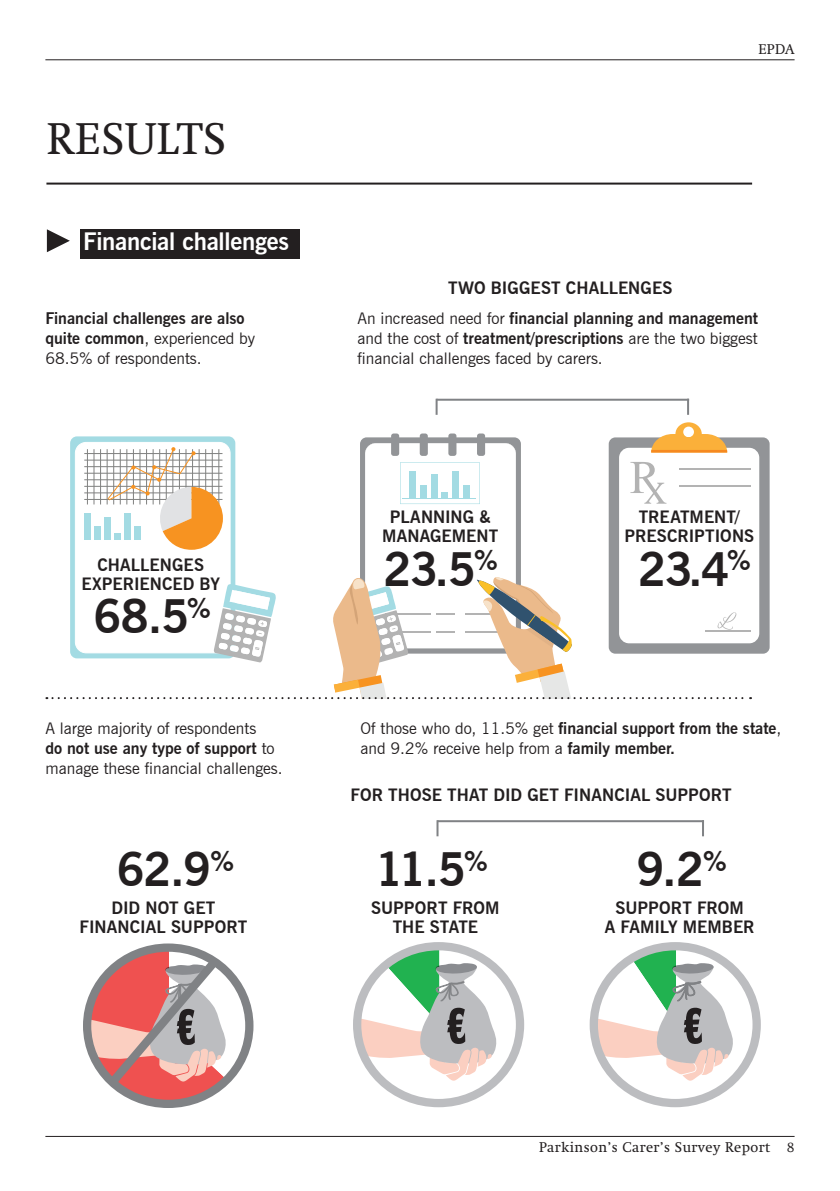
<style>
.page{position:relative;width:840px;height:1191px;background:#fff}
.page>*{position:absolute;margin:0;border:0;box-sizing:border-box;transform-origin:0 0}
.t1{font:700 46px "News Gothic BT";letter-spacing:-.015em;color:#231f20}
.t2{font:44px "Swift";letter-spacing:.015em;color:#231f20}
.t3{font:700 26.8px "News Gothic BT";color:#231f20}
.t4{font:700 24px "News Gothic BT";letter-spacing:-.015em;color:#fff}
.t5{font:700 17px/18.6px "News Gothic BT";color:#231f20;text-align:center}
.t6{font:16px/20px "News Gothic BT";color:#231f20}
.t7{font:700 16px/20px "News Gothic BT";color:#231f20}
.t8{font:14px "Swift";letter-spacing:.03em;color:#231f20}
.s1{font-weight:400}
.s2{font-weight:700}
.s3{font-weight:300}
</style>
<div class="page">
<hr style="left:45px;top:1136px;width:749px;height:1px;background:#231f20">
<hr style="left:45px;top:59px;width:749px;height:1px;background:#231f20">
<svg style="left:608px;top:437px;width:161px;height:216px;background:#9d9ea1"></svg>
<div style="left:618px;top:448px;width:140px;height:195px;background:#fff;border-radius:10px"></div>
<hr style="left:46px;top:183px;width:705px;height:2px;background:#231f20">
<svg style="left:47px;top:229px;width:23px;height:23px"></svg>
<div style="left:80px;top:229px;width:220px;height:30px;background:#231f20"></div>
<svg style="left:46px;top:422px;width:704px;height:277px"></svg>
<svg style="left:83px;top:950px;width:165px;height:158px"></svg>
<div style="left:83px;top:943px;width:170px;height:165px;border:8px solid #808285;border-radius:50%"></div>
<svg style="left:355px;top:945px;width:163px;height:158px"></svg>
<div style="left:353px;top:942px;width:171px;height:165px;border:8px solid #bcbdc0;border-radius:50%"></div>
<svg style="left:598px;top:945px;width:156px;height:158px"></svg>
<div style="left:589px;top:942px;width:171px;height:165px;border:8px solid #bcbdc0;border-radius:50%"></div>
<hr style="left:437px;top:820px;width:266px;height:2px;background:#808285">
<svg style="left:436px;top:820px;width:2px;height:16px"></svg>
<svg style="left:701px;top:820px;width:2px;height:16px"></svg>
<hr style="left:436px;top:399px;width:252px;height:2px;background:#808285">
<svg style="left:435px;top:399px;width:2px;height:16px"></svg>
<svg style="left:686px;top:400px;width:2px;height:15px"></svg>
<h2 class="t2" style="left:47px;top:114px;width:181px">RESULTS</h2>
<h3 class="t4" style="left:83px;top:227px;width:207px">Financial challenges</h3>
<p class="t8" style="left:757px;top:41px;width:38px">EPDA</p>
<p class="t5" style="left:448px;top:279px;width:226px">TWO BIGGEST CHALLENGES</p>
<p class="t7" style="left:45px;top:308px;width:211px">Financial challenges are also quite common<span class="s1">, experienced by<br>68.5% of respondents.</span></p>
<p class="t6" style="left:357px;top:308px;width:402px;text-align:justify">An increased need for <span class="s2">financial planning and management </span>and the cost of <span class="s2">treatment/prescriptions</span> are the two biggest financial challenges faced by carers.</p>
<p class="t5" style="left:382px;top:508px;width:117px">PLANNING &amp;<br>MANAGEMENT</p>
<p class="t5" style="left:624px;top:508px;width:131px">TREATMENT/<br>PRESCRIPTIONS</p>
<p class="t5" style="left:97px;top:556px;width:108px">CHALLENGES</p>
<h3 class="t3" style="left:726px;top:544px;width:25px">%</h3>
<p class="t5" style="left:81px;top:574px;width:140px">EXPERIENCED BY</p>
<h1 class="t1" style="left:383px;top:541px;width:116px">23.5<sup>%</sup></h1>
<h1 class="t1" style="left:637px;top:541px;width:93px">23.4</h1>
<h1 class="t1" style="left:93px;top:589px;width:119px">68.5<sup>%</sup></h1>
<p class="t6" style="left:45px;top:718px;width:238px">A large majority of respondents<br><span class="s2">do not use any type of support</span> to manage these financial challenges.</p>
<p class="t6" style="left:360px;top:718px;width:422px">Of those who do, 11.5% get <span class="s2">financial support from the state</span>, and 9.2% receive help from a <span class="s2">family member.</span></p>
<p class="t5" style="left:350px;top:786px;width:382px">FOR THOSE THAT DID GET FINANCIAL SUPPORT</p>
<h1 class="t1" style="left:117px;top:842px;width:119px">62.9<sup>%</sup></h1>
<h1 class="t1" style="left:375px;top:842px;width:114px">11.5<sup>%</sup></h1>
<h1 class="t1" style="left:636px;top:842px;width:91px">9.2<sup>%</sup></h1>
<p class="t5" style="left:79px;top:898px;width:169px">DID NOT GET<br>FINANCIAL SUPPORT</p>
<p class="t5" style="left:371px;top:898px;width:130px">SUPPORT FROM<br>THE STATE</p>
<p class="t5" style="left:604px;top:898px;width:151px">SUPPORT FROM<br>A FAMILY MEMBER</p>
<p class="t8" style="left:538px;top:1139px;width:257px">Parkinson’s Carer’s Survey Report <span class="s3">8</span></p>
</div>
